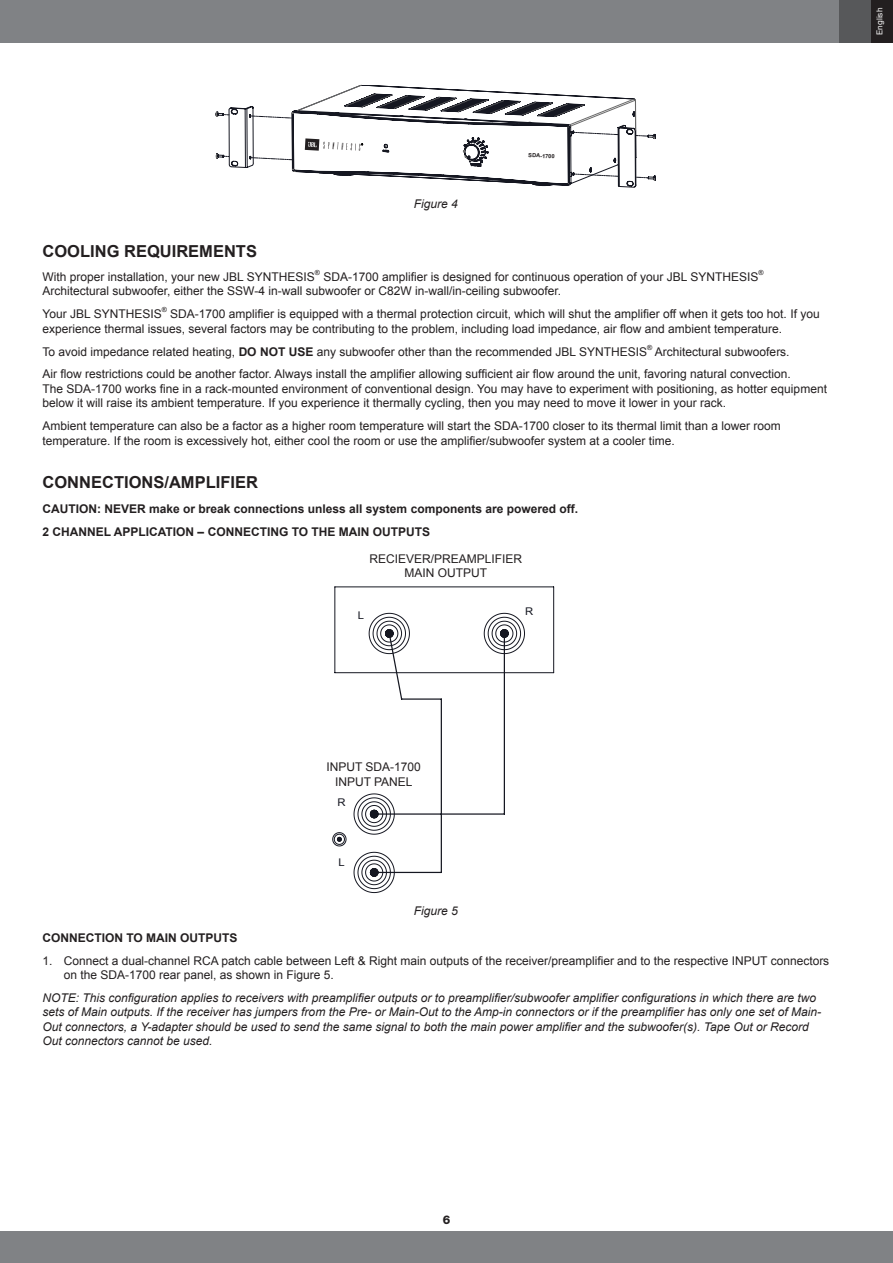
<style>
.page{position:relative;width:893px;height:1263px;background:#fff}
.page>*{position:absolute;margin:0;border:0;box-sizing:border-box;transform-origin:0 0}
.t1{font:700 16.5px "Arial";color:#231f20}
.t2{font:12px/14.4px "Arial";color:#231f20}
.t3{font:italic 12px/14.4px "Arial";color:#231f20}
.t4{font:700 12px/23px "Arial";color:#231f20}
.t5{font:800 12px "Helvetica Neue LT Pro";color:#231f20}
.t6{font:10.65px "Arial";color:#151721;scale:1.06 1}
.t7{font:8.25px "Helvetica Neue LT Pro";color:#fff}
.t8{font:7.05px "Arial";color:#231f20}
.t9{font:700 5.7px "Arial";color:#231f20}
.s1{font-weight:700}
</style>
<div class="page">
<div style="left:0;top:0;width:839px;height:43px;background:#808285"></div>
<div style="left:839px;top:0;width:54px;height:43px;background:#57585a"></div>
<div style="left:871px;top:0;width:22px;height:43px;background:#231f20"></div>
<div style="left:0;top:1231px;width:893px;height:32px;background:#808285"></div>
<svg style="left:216px;top:85px;width:440px;height:102px"></svg>
<svg style="left:362px;top:612px;width:163px;height:281px"></svg>
<hr style="left:335px;top:587px;width:1px;height:86px;background:#151721">
<hr style="left:335px;top:587px;width:219px;height:1px;background:#151721">
<hr style="left:335px;top:672px;width:219px;height:1px;background:#151721">
<hr style="left:553px;top:587px;width:1px;height:86px;background:#151721">
<svg style="left:332px;top:617px;width:189px;height:272px"></svg>
<p class="t3" style="left:414px;top:197px;width:46px">Figure 4</p>
<p class="t9" style="left:529px;top:151px;width:28px;rotate:4deg">SDA-1700</p>
<h1 class="t1" style="left:43px;top:240px;width:183px">COOLING REQUIREMENTS</h1>
<p class="t2" style="left:43px;top:270px;width:274px">With proper installation, your new JBL SYNTHESIS</p>
<p class="t8" style="left:315px;top:268px;width:7px">®</p>
<p class="t2" style="left:323px;top:270px;width:437px">SDA-1700 amplifier is designed for continuous operation of your JBL SYNTHESIS</p>
<p class="t8" style="left:758px;top:268px;width:7px">®</p>
<p class="t2" style="left:43px;top:280px;width:520px;line-height:23px">Architectural subwoofer, either the SSW-4 in-wall subwoofer or C82W in-wall/in-ceiling subwoofer.<br>Your JBL SYNTHESIS</p>
<p class="t8" style="left:162px;top:305px;width:7px">®</p>
<p class="t2" style="left:43px;top:307px;width:779px;text-indent:128px">SDA-1700 amplifier is equipped with a thermal protection circuit, which will shut the amplifier off when it gets too hot. If you experience thermal issues, several factors may be contributing to the problem, including load impedance, air flow and ambient temperature.</p>
<p class="t2" style="left:43px;top:344px;width:606px">To avoid impedance related heating, <span class="s1">DO NOT USE</span> any subwoofer other than the recommended JBL SYNTHESIS</p>
<p class="t8" style="left:647px;top:343px;width:7px">®</p>
<p class="t2" style="left:43px;top:340px;width:750px;line-height:23px;text-align:right">Architectural subwoofers.<br>Air flow restrictions could be another factor. Always install the amplifier allowing sufficient air flow around the unit, favoring natural convection.</p>
<p class="t2" style="left:43px;top:382px;width:786px">The SDA-1700 works fine in a rack-mounted environment of conventional design. You may have to experiment with positioning, as hotter equipment below it will raise its ambient temperature. If you experience it thermally cycling, then you may need to move it lower in your rack.</p>
<p class="t2" style="left:43px;top:419px;width:740px">Ambient temperature can also be a factor as a higher room temperature will start the SDA-1700 closer to its thermal limit than a lower room temperature. If the room is excessively hot, either cool the room or use the amplifier/subwoofer system at a cooler time.</p>
<h1 class="t1" style="left:43px;top:472px;width:37px">CONNE</h1>
<h1 class="t1" style="left:102px;top:472px;width:157px">CTIONS/AMPLIFIER</h1>
<p class="t4" style="left:43px;top:497px;width:537px">CAUTION: NEVER make or break connections unless all system components are powered off.<br>2 CHANNE</p>
<p class="t4" style="left:104px;top:520px;width:131px">L APPLICATION – CONNE</p>
<p class="t4" style="left:251px;top:520px;width:173px">CTING TO THE MAIN OUTPUTS</p>
<p class="t2" style="left:369px;top:552px;width:154px;text-align:center">RECIEVER/PREAMPLIFIER<br>MAIN OUTPUT</p>
<p class="t6" style="left:358px;top:608px;width:7px">L</p>
<p class="t6" style="left:525px;top:604px;width:9px">R</p>
<p class="t7" style="left:874px;top:35px;width:28px;rotate:-90deg">English</p>
<p class="t2" style="left:326px;top:760px;width:96px;text-align:center">INPUT SDA-1700<br>INPUT PANEL</p>
<p class="t6" style="left:337px;top:796px;width:9px">R</p>
<p class="t6" style="left:339px;top:855px;width:7px">L</p>
<p class="t3" style="left:414px;top:903px;width:46px">Figure 5</p>
<p class="t4" style="left:43px;top:926px;width:27px">CONNE</p>
<p class="t4" style="left:86px;top:926px;width:145px">CTION TO MAIN OUTPUTS</p>
<p class="t2" style="left:64px;top:953px;width:767px;text-indent:-21px">1. Connect a dual-channel RCA patch cable between Left &amp; Right main outputs of the receiver/preamplifier and to the respective INPUT connectors on the SDA-1700 rear panel, as shown in Figure 5.</p>
<p class="t3" style="left:43px;top:991px;width:780px">NOTE: This configuration applies to receivers with preamplifier outputs or to preamplifier/subwoofer amplifier configurations in which there are two sets of Main outputs. If the receiver has jumpers from the Pre- or Main-Out to the Amp-in connectors or if the preamplifier has only one set of Main-Out connectors, a Y-adapter should be used to send the same signal to both the main power amplifier and the subwoofer(s). Tape Out or Record Out connectors cannot be used.</p>
<p class="t5" style="left:443px;top:1212px;width:9px">6</p>
</div>
